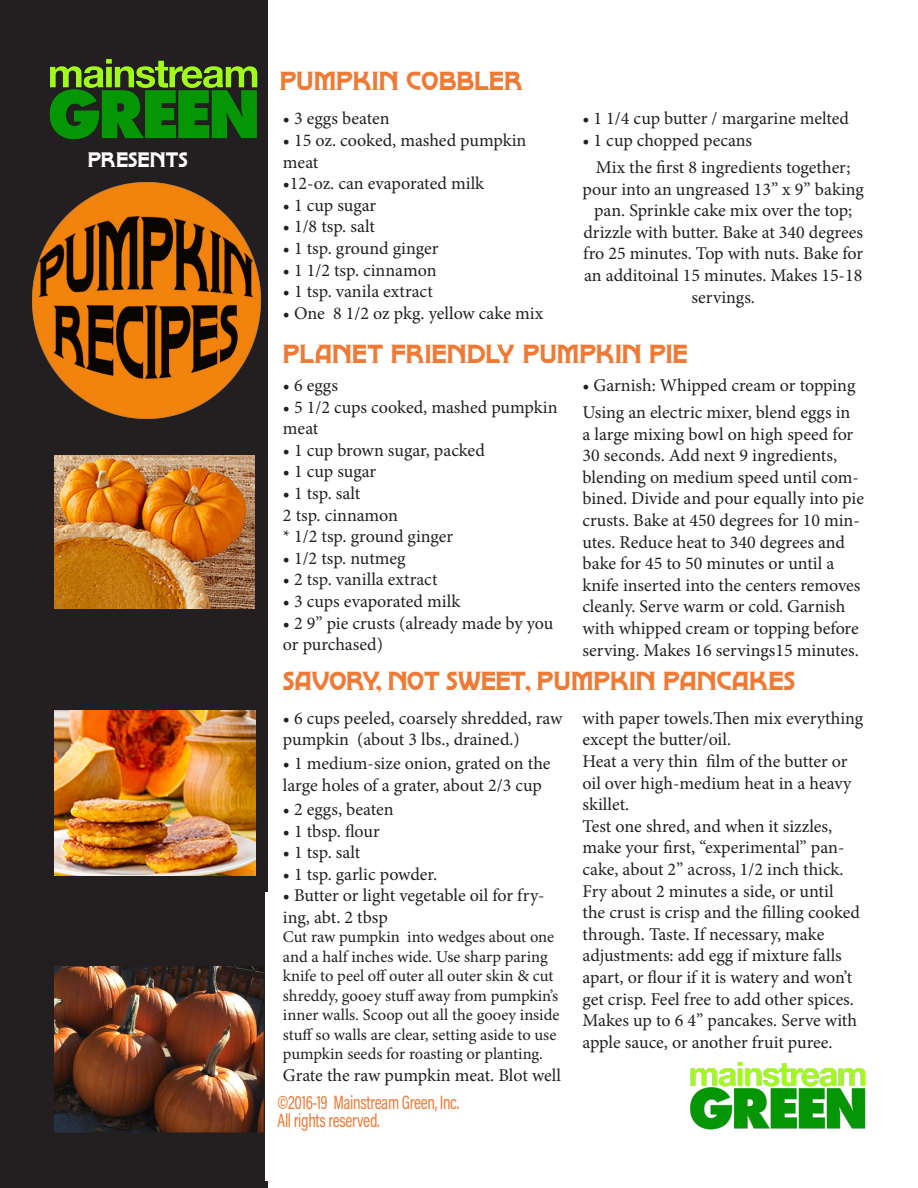
<style>
.page{position:relative;width:918px;height:1188px;background:#fff}
.page>*{position:absolute;margin:0;border:0;box-sizing:border-box;transform-origin:0 0}
.t1{font:22.5px "Brownwood NF";color:#f07934}
.t2{font:19.5px "Acumin Pro Cond";letter-spacing:-.02em;color:#f07934;scale:.88 1}
.t3{font:18px/21.6px "Minion Pro";color:#231f20}
.t4{font:18px "Brownwood NF";color:#fff}
.t5{font:16.5px/19.5px "Minion Pro";color:#231f20}
</style>
<div class="page">
<div style="left:0;top:0;width:268px;height:1188px;background:#231f20"></div>
<img style="left:54px;top:455px;width:201px;height:153px">
<img style="left:54px;top:711px;width:202px;height:165px">
<img style="left:54px;top:967px;width:208px;height:164px">
<div style="left:40px;top:964px;width:225px;height:170px;border:2px solid #231f20"></div>
<div style="left:265px;top:892px;width:36px;height:289px;background:#fff"></div>
<div style="left:0;top:697px;width:54px;height:460px;background:#231f20"></div>
<img style="left:33px;top:182px;width:228px;height:236px">
<img style="left:49px;top:59px;width:208px;height:81px">
<img style="left:690px;top:1061px;width:176px;height:69px">
<p class="t4" style="left:88px;top:147px;width:102px">PRESENTS</p>
<p class="t1" style="left:280px;top:65px;width:245px">PUMPKIN COBBLER</p>
<p class="t3" style="left:283px;top:108px;width:108px">• 3 eggs beaten</p>
<p class="t3" style="left:283px;top:129px;width:245px">• 15 oz. cooked, mashed pumpkin meat</p>
<p class="t3" style="left:283px;top:173px;width:203px">•12-oz. can evaporated milk</p>
<p class="t3" style="left:283px;top:194px;width:95px">• 1 cup sugar</p>
<p class="t3" style="left:283px;top:216px;width:94px">• 1/8 tsp. salt</p>
<p class="t3" style="left:283px;top:237px;width:157px">• 1 tsp. ground ginger</p>
<p class="t3" style="left:283px;top:259px;width:155px">• 1 1/2 tsp. cinnamon</p>
<p class="t3" style="left:283px;top:281px;width:151px">• 1 tsp. vanila extract</p>
<p class="t3" style="left:283px;top:302px;width:262px">• One 8 1/2 oz pkg. yellow cake mix</p>
<p class="t3" style="left:582px;top:108px;width:268px">• 1 1/4 cup butter / margarine melted</p>
<p class="t3" style="left:582px;top:129px;width:171px">• 1 cup chopped pecans</p>
<p class="t3" style="left:582px;top:156px;width:283px;text-align:center">Mix the first 8 ingredients together; pour into an ungreased 13” x 9” baking pan. Sprinkle cake mix over the top; drizzle with butter. Bake at 340 degrees fro 25 minutes. Top with nuts. Bake for an additoinal 15 minutes. Makes 15-18 servings.</p>
<p class="t1" style="left:283px;top:339px;width:406px">PLANET FRIENDLY PUMPKIN PIE</p>
<p class="t3" style="left:283px;top:375px;width:57px">• 6 eggs</p>
<p class="t3" style="left:283px;top:396px;width:276px">• 5 1/2 cups cooked, mashed pumpkin meat</p>
<p class="t3" style="left:283px;top:439px;width:203px">• 1 cup brown sugar, packed</p>
<p class="t3" style="left:283px;top:461px;width:95px">• 1 cup sugar</p>
<p class="t3" style="left:283px;top:483px;width:79px">• 1 tsp. salt</p>
<p class="t3" style="left:283px;top:504px;width:117px">2 tsp. cinnamon</p>
<p class="t3" style="left:283px;top:526px;width:172px">* 1/2 tsp. ground ginger</p>
<p class="t3" style="left:283px;top:547px;width:124px">• 1/2 tsp. nutmeg</p>
<p class="t3" style="left:283px;top:569px;width:156px">• 2 tsp. vanilla extract</p>
<p class="t3" style="left:283px;top:591px;width:179px">• 3 cups evaporated milk</p>
<p class="t3" style="left:283px;top:612px;width:272px">• 2 9” pie crusts (already made by you or purchased)</p>
<p class="t3" style="left:582px;top:375px;width:274px">• Garnish: Whipped cream or topping</p>
<p class="t3" style="left:582px;top:402px;width:283px">Using an electric mixer, blend eggs in<br>a large mixing bowl on high speed for 30 seconds. Add next 9 ingredients, blending on medium speed until com&shy;bined. Divide and pour equally into pie crusts. Bake at 450 degrees for 10 min&shy;utes. Reduce heat to 340 degrees and bake for 45 to 50 minutes or until a knife inserted into the centers removes cleanly. Serve warm or cold. Garnish with whipped cream or topping before serving. Makes 16 servings15 minutes.</p>
<p class="t1" style="left:283px;top:665px;width:514px">SAVORY, NOT SWEET, PUMPKIN PANCAKES</p>
<p class="t3" style="left:283px;top:707px;width:281px">• 6 cups peeled, coarsely shredded, raw pumpkin (about 3 lbs., drained.)</p>
<p class="t3" style="left:283px;top:753px;width:269px">• 1 medium-size onion, grated on the large holes of a grater, about 2/3 cup</p>
<p class="t3" style="left:283px;top:798px;width:112px">• 2 eggs, beaten</p>
<p class="t3" style="left:283px;top:820px;width:98px">• 1 tbsp. flour</p>
<p class="t3" style="left:283px;top:842px;width:79px">• 1 tsp. salt</p>
<p class="t3" style="left:283px;top:863px;width:156px">• 1 tsp. garlic powder.</p>
<p class="t3" style="left:283px;top:885px;width:263px">• Butter or light vegetable oil for fry&shy;ing, abt. 2 tbsp</p>
<p class="t5" style="left:283px;top:927px;width:278px">Cut raw pumpkin into wedges about one and a half inches wide. Use sharp paring knife to peel off outer all outer skin &amp; cut shreddy, gooey stuff away from pumpkin’s inner walls. Scoop out all the gooey inside stuff so walls are clear, setting aside to use pumpkin seeds for roasting or planting.</p>
<p class="t3" style="left:283px;top:1065px;width:280px">Grate the raw pumpkin meat. Blot well</p>
<p class="t2" style="left:278px;top:1090px;width:208px">©2016-19 Mainstream Green, Inc.</p>
<p class="t2" style="left:278px;top:1108px;width:118px">All rights reserved.</p>
<p class="t3" style="left:582px;top:707px;width:282px">with paper towels.Then mix everything except the butter/oil.</p>
<p class="t3" style="left:582px;top:750px;width:270px">Heat a very thin film of the butter or oil over high-medium heat in a heavy skillet.</p>
<p class="t3" style="left:582px;top:815px;width:279px">Test one shred, and when it sizzles, make your first, “experimental” pan&shy;cake, about 2” across, 1/2 inch thick.<br>Fry about 2 minutes a side, or until the crust is crisp and the filling cooked through. Taste. If necessary, make adjustments: add egg if mixture falls apart, or flour if it is watery and won’t get crisp. Feel free to add other spices.<br>Makes up to 6 4” pancakes. Serve with apple sauce, or another fruit puree.</p>
</div>
